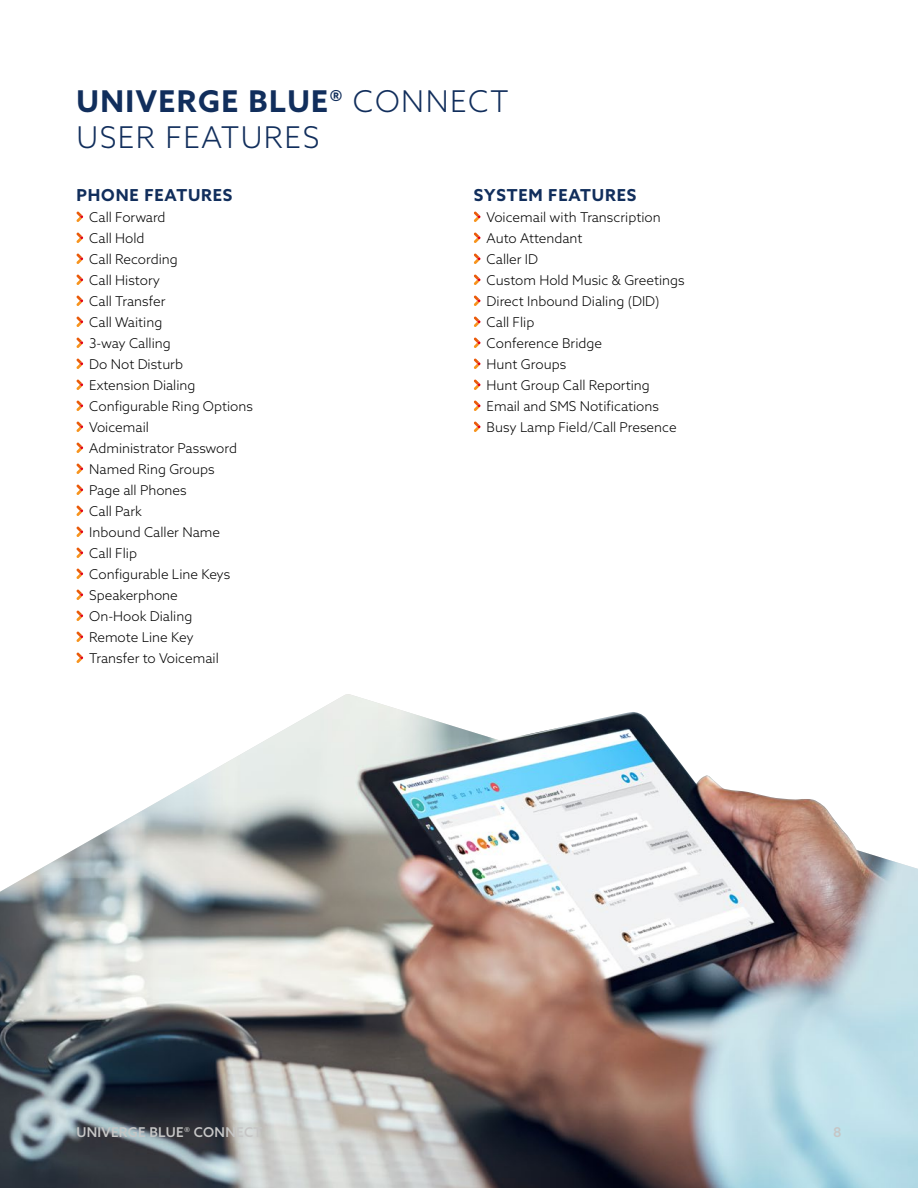
<style>
.page{position:relative;width:918px;height:1188px;background:#fff}
.page>*{position:absolute;margin:0;border:0;box-sizing:border-box;transform-origin:0 0}
.t1{font:300 30px/36px "Azo Sans";letter-spacing:.05em;color:#112e5c}
.t2{font:700 16.5px "Azo Sans";letter-spacing:.05em;color:#112e5c}
.t3{font:300 13.5px/21px "Azo Sans";color:#000}
.t4{font:500 13.5px "Azo Sans";letter-spacing:.02em;color:#c6c6c6}
.s1{font-weight:700}
</style>
<div class="page">
<img style="left:0;top:694px;width:407px;height:494px">
<img style="left:57px;top:712px;width:861px;height:476px">
<svg style="left:76px;top:212px;width:7px;height:10px"></svg>
<svg style="left:76px;top:233px;width:7px;height:10px"></svg>
<svg style="left:76px;top:254px;width:7px;height:10px"></svg>
<svg style="left:76px;top:275px;width:7px;height:10px"></svg>
<svg style="left:76px;top:296px;width:7px;height:10px"></svg>
<svg style="left:76px;top:317px;width:7px;height:10px"></svg>
<svg style="left:76px;top:338px;width:7px;height:10px"></svg>
<svg style="left:76px;top:359px;width:7px;height:10px"></svg>
<svg style="left:76px;top:380px;width:7px;height:10px"></svg>
<svg style="left:76px;top:401px;width:7px;height:10px"></svg>
<svg style="left:76px;top:422px;width:7px;height:10px"></svg>
<svg style="left:76px;top:443px;width:7px;height:10px"></svg>
<svg style="left:76px;top:464px;width:7px;height:10px"></svg>
<svg style="left:76px;top:485px;width:7px;height:10px"></svg>
<svg style="left:76px;top:506px;width:7px;height:10px"></svg>
<svg style="left:76px;top:527px;width:7px;height:10px"></svg>
<svg style="left:76px;top:548px;width:7px;height:10px"></svg>
<svg style="left:76px;top:569px;width:7px;height:10px"></svg>
<svg style="left:76px;top:590px;width:7px;height:10px"></svg>
<svg style="left:76px;top:611px;width:7px;height:10px"></svg>
<svg style="left:76px;top:632px;width:7px;height:10px"></svg>
<svg style="left:76px;top:653px;width:7px;height:10px"></svg>
<svg style="left:474px;top:212px;width:6px;height:10px"></svg>
<svg style="left:474px;top:233px;width:6px;height:10px"></svg>
<svg style="left:474px;top:254px;width:6px;height:10px"></svg>
<svg style="left:474px;top:275px;width:6px;height:10px"></svg>
<svg style="left:474px;top:296px;width:6px;height:10px"></svg>
<svg style="left:474px;top:317px;width:6px;height:10px"></svg>
<svg style="left:474px;top:338px;width:6px;height:10px"></svg>
<svg style="left:474px;top:359px;width:6px;height:10px"></svg>
<svg style="left:474px;top:380px;width:6px;height:10px"></svg>
<svg style="left:474px;top:401px;width:6px;height:10px"></svg>
<svg style="left:474px;top:422px;width:6px;height:10px"></svg>
<h1 class="t1" style="left:77px;top:83px;width:434px"><span class="s1">UNIVERGE BLUE®</span> CONNECT<br>USER FEATURES</h1>
<p class="t2" style="left:77px;top:184px;width:157px">PHONE FEATURES</p>
<p class="t3" style="left:89px;top:207px;width:165px">Call Forward<br>Call Hold<br>Call Recording<br>Call History<br>Call Transfer<br>Call Waiting<br>3-way Calling<br>Do Not Disturb<br>Extension Dialing<br>Configurable Ring Options<br>Voicemail<br>Administrator Password<br>Named Ring Groups<br>Page all Phones<br>Call Park<br>Inbound Caller Name<br>Call Flip<br>Configurable Line Keys<br>Speakerphone<br>On-Hook Dialing<br>Remote Line Key<br>Transfer to Voicemail</p>
<p class="t2" style="left:474px;top:184px;width:164px">SYSTEM FEATURES</p>
<p class="t3" style="left:487px;top:207px;width:200px">Voicemail with Transcription<br>Auto Attendant<br>Caller ID<br>Custom Hold Music &amp; Greetings<br>Direct Inbound Dialing (DID)<br>Call Flip<br>Conference Bridge<br>Hunt Groups<br>Hunt Group Call Reporting<br>Email and SMS Notifications<br>Busy Lamp Field/Call Presence</p>
<p class="t4" style="left:77px;top:1123px;width:187px">UNIVERGE BLUE® CONNECT</p>
<p class="t4" style="left:833px;top:1123px;width:10px">8</p>
</div>
